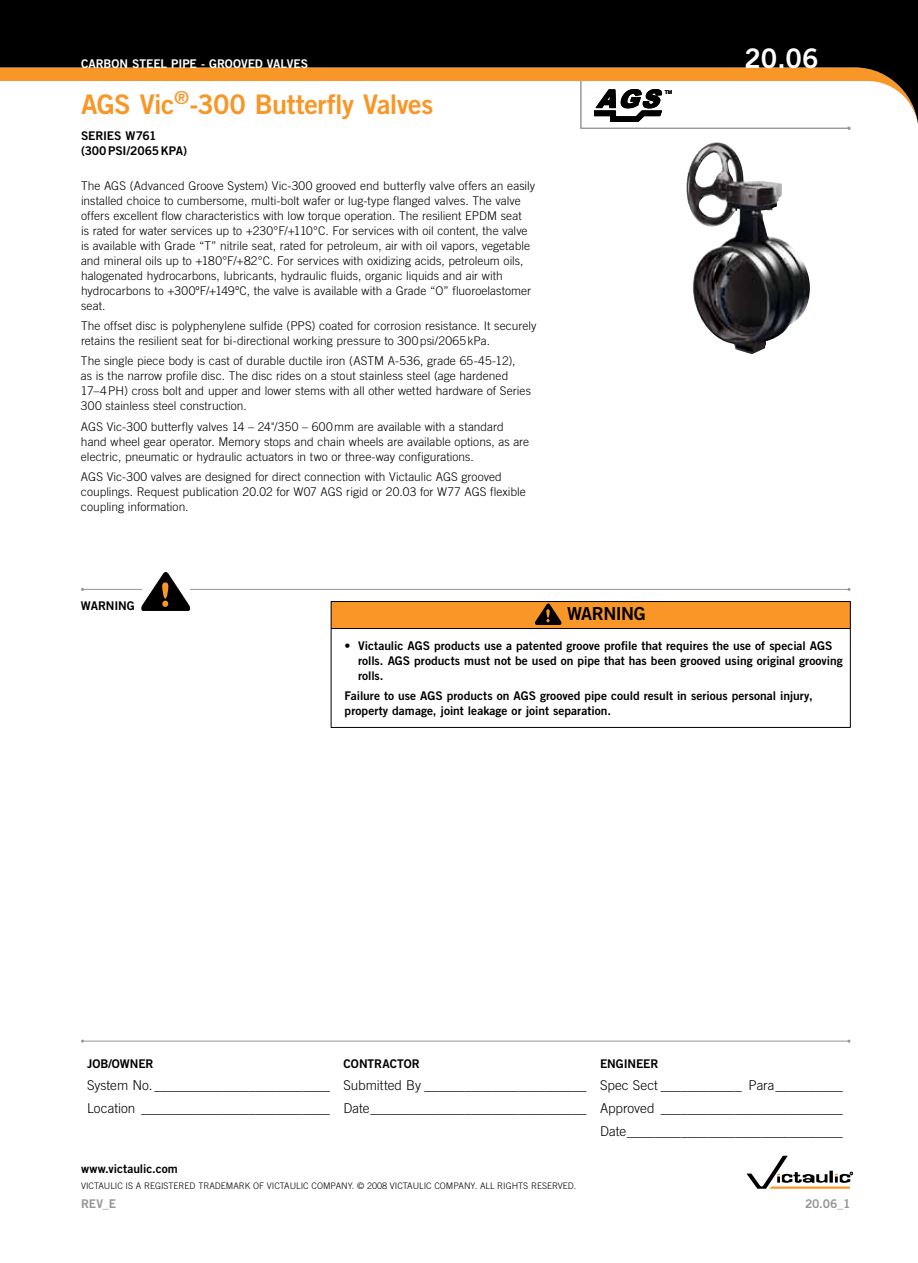
<style>
.page{position:relative;width:918px;height:1263px;background:#fff}
.page>*{position:absolute;margin:0;border:0;box-sizing:border-box;transform-origin:0 0}
.t1{font:27px "Trade Gothic LT Std Bd 2";letter-spacing:-.02em;color:#f89728}
.t2{font:27px "Trade Gothic LT Std Bd 2";color:#fff}
.t3{font:18px "Trade Gothic LT Std Bd 2";letter-spacing:-.03em;color:#000}
.t4{font:300 13.5px/22.6px "Trade Gothic LT Std";color:#000;text-align:right}
.t5{font:300 12px/15px "Trade Gothic LT Std";letter-spacing:.005em;color:#000}
.t6{font:12px/15px "Trade Gothic LT Std Bd 2";color:#000}
.t7{font:12px "Trade Gothic LT Std Bd 2";letter-spacing:-.005em;color:#fff}
.t8{font:12px "Trade Gothic LT Std Bd 2";letter-spacing:-.005em;color:#939598}
.t9{font:300 9px "Trade Gothic LT Std";color:#000}
.t10{font:700 5.25px "Helvetica";color:#000}
</style>
<div class="page">
<hr style="left:82px;top:589px;width:767px;height:1px;background:#939598">
<div style="left:331px;top:601px;width:519px;height:27px;background:#f89728"></div>
<hr style="left:331px;top:601px;width:520px;height:1px;background:#000">
<svg style="left:331px;top:602px;width:1px;height:26px"></svg>
<svg style="left:850px;top:602px;width:1px;height:26px"></svg>
<hr style="left:331px;top:628px;width:520px;height:1px;background:#000">
<hr style="left:331px;top:629px;width:1px;height:98px;background:#000">
<hr style="left:850px;top:629px;width:1px;height:98px;background:#000">
<hr style="left:331px;top:727px;width:520px;height:1px;background:#000">
<svg style="left:535px;top:604px;width:26px;height:20px"></svg>
<svg style="left:0;top:0;width:918px;height:129px;fill:#000"></svg>
<svg style="left:747px;top:1156px;width:106px;height:33px"></svg>
<hr style="left:82px;top:1041px;width:767px;height:1px;background:#939598">
<img style="left:686px;top:142px;width:124px;height:212px">
<svg style="left:580px;top:80px;width:270px;height:50px"></svg>
<svg style="left:142px;top:572px;width:48px;height:39px"></svg>
<p class="t7" style="left:81px;top:56px;width:229px">CARBON STEEL PIPE - GROOVED VALVES</p>
<h1 class="t2" style="left:744px;top:42px;width:76px">20.06</h1>
<h1 class="t1" style="left:81px;top:88px;width:354px">AGS Vic<sup>®</sup>-300 Butterfly Valves</h1>
<p class="t6" style="left:81px;top:128px;width:108px">SERIES W761 (300PSI/2065KPA)</p>
<p class="t5" style="left:81px;top:178px;width:456px">The AGS (Advanced Groove System) Vic-300 grooved end butterfly valve offers an easily installed choice to cumbersome, multi-bolt wafer or lug-type flanged valves. The valve offers excellent flow characteristics with low torque operation. The resilient EPDM seat<br>is rated for water services up to +230°F/+110°C. For services with oil content, the valve is available with Grade “T” nitrile seat, rated for petroleum, air with oil vapors, vegetable and mineral oils up to +180°F/+82°C. For services with oxidizing acids, petroleum oils, halogenated hydrocarbons, lubricants, hydraulic fluids, organic liquids and air with hydrocarbons to +300ºF/+149ºC, the valve is available with a Grade “O” fluoroelastomer seat.</p>
<p class="t5" style="left:81px;top:318px;width:457px">The offset disc is polyphenylene sulfide (PPS) coated for corrosion resistance. It securely retains the resilient seat for bi-directional working pressure to 300psi/2065kPa.</p>
<p class="t5" style="left:81px;top:353px;width:452px">The single piece body is cast of durable ductile iron (ASTM A-536, grade 65-45-12),<br>as is the narrow profile disc. The disc rides on a stout stainless steel (age hardened 17–4PH) cross bolt and upper and lower stems with all other wetted hardware of Series 300 stainless steel construction.</p>
<p class="t5" style="left:81px;top:419px;width:450px">AGS Vic-300 butterfly valves 14 – 24"/350 – 600mm are available with a standard hand wheel gear operator. Memory stops and chain wheels are available options, as are electric, pneumatic or hydraulic actuators in two or three-way configurations.</p>
<p class="t5" style="left:81px;top:469px;width:446px">AGS Vic-300 valves are designed for direct connection with Victaulic AGS grooved couplings. Request publication 20.02 for W07 AGS rigid or 20.03 for W77 AGS flexible coupling information.</p>
<p class="t10" style="left:665px;top:89px;width:9px">TM</p>
<p class="t6" style="left:81px;top:598px;width:55px">WARNING</p>
<h2 class="t3" style="left:567px;top:602px;width:80px">WARNING</h2>
<p class="t6" style="left:358px;top:638px;width:486px;text-indent:-14px">• Victaulic AGS products use a patented groove profile that requires the use of special AGS rolls. AGS products must not be used on pipe that has been grooved using original grooving rolls.</p>
<p class="t6" style="left:345px;top:688px;width:470px">Failure to use AGS products on AGS grooved pipe could result in serious personal injury, property damage, joint leakage or joint separation.</p>
<p class="t6" style="left:87px;top:1056px;width:68px">JOB/OWNER</p>
<p class="t6" style="left:344px;top:1056px;width:78px">CONTRACTOR</p>
<p class="t6" style="left:600px;top:1056px;width:60px">ENGINEER</p>
<p class="t4" style="left:87px;top:1074px;width:757px">System No. __________________________ Submitted By ________________________ Spec Sect ____________ Para__________<br>Location ____________________________ Date________________________________ Approved ___________________________<br>Date________________________________</p>
<p class="t6" style="left:81px;top:1161px;width:98px">www.victaulic.com</p>
<p class="t9" style="left:81px;top:1181px;width:497px">VICTAULIC IS A REGISTERED TRADEMARK OF VICTAULIC COMPANY. © 2008 VICTAULIC COMPANY. ALL RIGHTS RESERVED.</p>
<p class="t8" style="left:81px;top:1197px;width:37px">REV_E</p>
<p class="t8" style="left:805px;top:1197px;width:47px">20.06_1</p>
</div>
